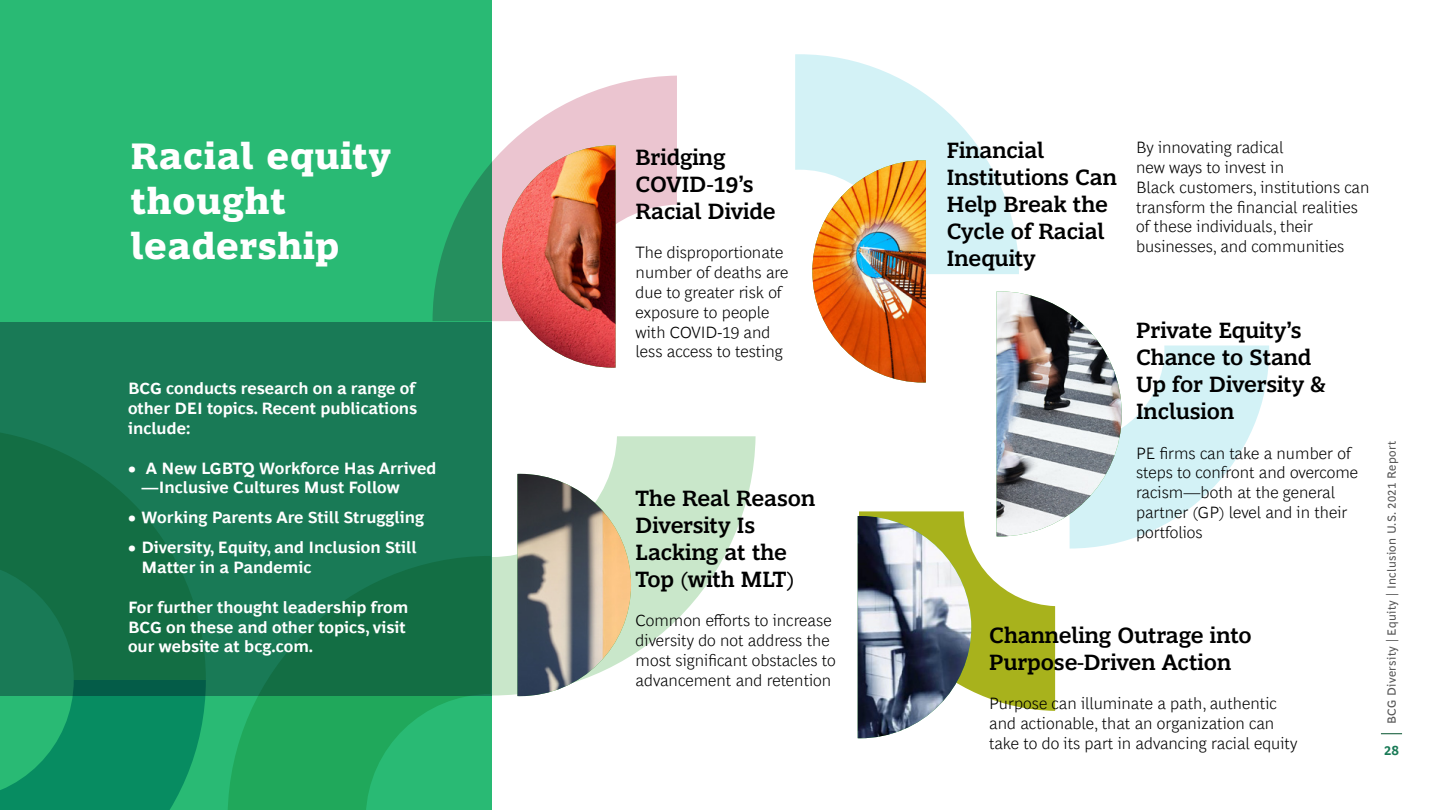
<style>
.page{position:relative;width:1440px;height:810px;background:#fff}
.page>*{position:absolute;margin:0;border:0;box-sizing:border-box;transform-origin:0 0}
.t1{font:800 37.5px/45px "Henderson BCG Mod";letter-spacing:.03em;color:#fff}
.t2{font:700 22.5px/27px "Henderson BCG Mod";color:#000}
.t3{font:300 16.5px/19.8px "Henderson BCG Sans";color:#000}
.t4{font:700 16.5px/19.8px "Henderson BCG Sans";color:#fff}
.t5{font:700 13.5px "Henderson BCG Sans";color:#197a56}
.t6{font:12px "Henderson BCG Sans";letter-spacing:.03em;color:#575757}
</style>
<div class="page">
<svg style="left:1381px;top:733px;width:21px;height:1px"></svg>
<svg style="left:492px;top:436px;width:263px;height:260px;fill:#c9e7ca"></svg>
<div style="left:0;top:0;width:492px;height:810px;background:#29ba74"></div>
<svg style="left:795px;top:54px;width:192px;height:117px;fill:#d3f2f6"></svg>
<div style="left:0;top:322px;width:492px;height:374px;background:#197a56"></div>
<svg style="left:0;top:680px;width:206px;height:130px"></svg>
<svg style="left:0;top:433px;width:206px;height:247px;fill:#136e44"></svg>
<svg style="left:432px;top:76px;width:245px;height:245px"></svg>
<img style="left:502px;top:145px;width:113px;height:223px">
<img style="left:517px;top:474px;width:114px;height:222px">
<svg style="left:228px;top:556px;width:263px;height:254px"></svg>
<svg style="left:812px;top:160px;width:457px;height:578px"></svg>
<img style="left:996px;top:291px;width:126px;height:245px">
<h1 class="t1" style="left:131px;top:130px;width:261px">Racial equity thought leadership</h1>
<h2 class="t2" style="left:635px;top:142px;width:142px">Bridging<br>COVID-19’s<br>Racial Divide</h2>
<p class="t3" style="left:635px;top:242px;width:154px">The disproportionate number of deaths are due to greater risk of exposure to people with COVID-19 and less access to testing</p>
<p class="t4" style="left:128px;top:378px;width:291px;text-align:justify">BCG conducts research on a range of other DEI topics. Recent publications include:</p>
<p class="t4" style="left:141px;top:457px;width:296px;text-indent:-13px">• A New LGBTQ Workforce Has Arrived —Inclusive Cultures Must Follow</p>
<p class="t4" style="left:128px;top:507px;width:298px">• Working Parents Are Still Struggling</p>
<p class="t4" style="left:141px;top:537px;width:276px;text-indent:-13px">• Diversity, Equity, and Inclusion Still<br>Matter in a Pandemic</p>
<p class="t4" style="left:128px;top:596px;width:282px">For further thought leadership from<br>BCG on these and other topics, visit our website at bcg.com.</p>
<h2 class="t2" style="left:635px;top:483px;width:181px">The Real Reason<br>Diversity Is<br>Lacking at the<br>Top (with MLT)</h2>
<p class="t3" style="left:635px;top:609px;width:202px">Common efforts to increase diversity do not address the most significant obstacles to advancement and retention</p>
<h2 class="t2" style="left:947px;top:134px;width:171px">Financial<br>Institutions Can<br>Help Break the<br>Cycle of Racial<br>Inequity</h2>
<p class="t3" style="left:1136px;top:136px;width:235px">By innovating radical<br>new ways to invest in<br>Black customers, institutions can transform the financial realities of these individuals, their businesses, and communities</p>
<h2 class="t2" style="left:1136px;top:315px;width:191px">Private Equity’s<br>Chance to Stand<br>Up for Diversity &amp;<br>Inclusion</h2>
<p class="t3" style="left:1136px;top:442px;width:224px">PE firms can take a number of steps to confront and overcome racism—both at the general partner (GP) level and in their portfolios</p>
<h2 class="t2" style="left:989px;top:620px;width:264px">Channeling Outrage into<br>Purpose-Driven Action</h2>
<p class="t3" style="left:989px;top:692px;width:310px">Purpose can illuminate a path, authentic and actionable, that an organization can take to do its part in advancing racial equity</p>
<p class="t6" style="left:1383px;top:724px;width:284px;rotate:-90deg">BCG Diversity | Equity | Inclusion U.S. 2021 Report</p>
<p class="t5" style="left:1384px;top:741px;width:16px">28</p>
</div>
